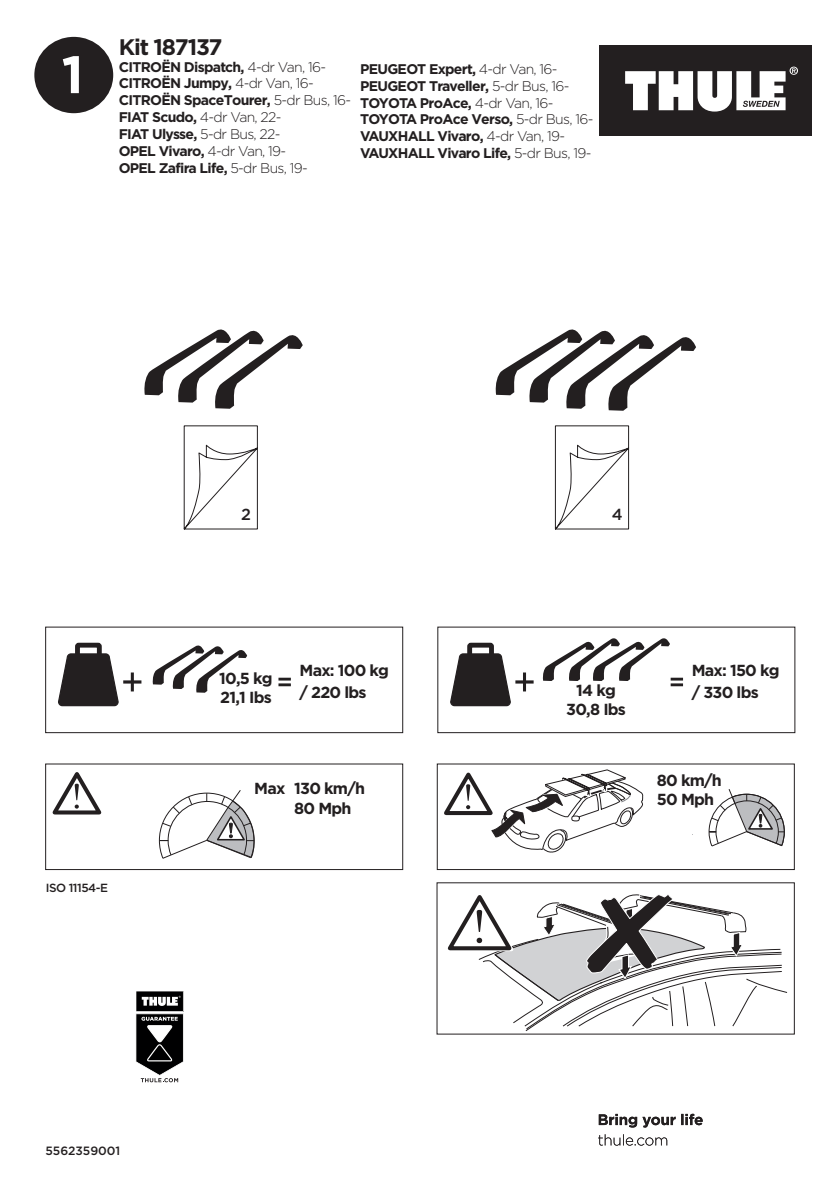
<style>
.page{position:relative;width:840px;height:1191px;background:#fff}
.page>*{position:absolute;margin:0;border:0;box-sizing:border-box;transform-origin:0 0}
.t1{font:700 52.4px "Thule";color:#fff}
.t2{font:700 22.4px "Thule";letter-spacing:-.05em;color:#231f20}
.t3{font:700 16px "Thule";letter-spacing:-.05em;color:#231f20}
.t4{font:500 16px "Thule";color:#231f20}
.t5{font:700 14px "Thule";letter-spacing:-.05em;color:#231f20}
.t6{font:300 14px/16.8px "Thule";letter-spacing:-.05em;color:#231f20}
.t7{font:500 12px "Thule";color:#231f20}
.t8{font:500 11.8px "Thule";letter-spacing:-.04em;color:#231f20}
.s1{font-weight:300}
.s2{font-weight:700}
</style>
<div class="page">
<div style="left:35px;top:38px;width:77px;height:74px;background:#231f20;border-radius:50%"></div>
<div style="left:34px;top:37px;width:79px;height:76px;border:2px solid #231f20;border-radius:50%"></div>
<svg style="left:708px;top:789px;width:76px;height:57px"></svg>
<svg style="left:444px;top:769px;width:198px;height:83px"></svg>
<div style="left:599px;top:45px;width:212px;height:91px;background:#231f20"></div>
<svg style="left:625px;top:67px;width:172px;height:45px"></svg>
<svg style="left:598px;top:1134px;width:68px;height:11px"></svg>
<svg style="left:598px;top:1113px;width:104px;height:14px"></svg>
<svg style="left:136px;top:991px;width:48px;height:91px"></svg>
<svg style="left:495px;top:329px;width:200px;height:82px"></svg>
<svg style="left:183px;top:425px;width:75px;height:105px"></svg>
<svg style="left:554px;top:425px;width:75px;height:105px"></svg>
<svg style="left:144px;top:329px;width:158px;height:80px"></svg>
<svg style="left:52px;top:772px;width:50px;height:43px"></svg>
<svg style="left:159px;top:790px;width:96px;height:69px"></svg>
<div style="left:45px;top:627px;width:358px;height:106px;border:1px solid #231f20"></div>
<div style="left:75px;top:642px;width:27px;height:17px;border:5px solid #231f20"></div>
<svg style="left:58px;top:652px;width:83px;height:55px"></svg>
<svg style="left:278px;top:677px;width:13px;height:9px"></svg>
<svg style="left:152px;top:645px;width:95px;height:47px"></svg>
<div style="left:437px;top:627px;width:357px;height:106px;border:1px solid #231f20"></div>
<div style="left:467px;top:642px;width:26px;height:17px;border:5px solid #231f20"></div>
<svg style="left:450px;top:652px;width:83px;height:55px"></svg>
<svg style="left:542px;top:638px;width:140px;height:48px"></svg>
<svg style="left:447px;top:894px;width:340px;height:137px"></svg>
<p class="t1" style="left:61px;top:43px;width:24px">1</p>
<p class="t2" style="left:119px;top:34px;width:105px">Kit 187137</p>
<p class="t5" style="left:119px;top:58px;width:209px">CITROËN Dispatch, <span class="s1">4-dr Van, 16-</span></p>
<p class="t5" style="left:119px;top:75px;width:196px">CITROËN Jumpy, <span class="s1">4-dr Van, 16-</span></p>
<p class="t5" style="left:119px;top:92px;width:234px">CITROËN SpaceTourer, <span class="s1">5-dr Bus, 16-</span></p>
<p class="t6" style="left:119px;top:108px;width:169px"><span class="s2">FIAT Scudo,</span> 4-dr Van, 22-<br><span class="s2">FIAT Ulysse,</span> 5-dr Bus, 22-<br><span class="s2">OPEL Vivaro,</span> 4-dr Van, 19-</p>
<p class="t5" style="left:119px;top:159px;width:190px">OPEL Zafira Life, <span class="s1">5-dr Bus, 19-</span></p>
<p class="t5" style="left:360px;top:61px;width:199px">PEUGEOT Expert, <span class="s1">4-dr Van, 16-</span></p>
<p class="t5" style="left:360px;top:78px;width:211px">PEUGEOT Traveller, <span class="s1">5-dr Bus, 16-</span></p>
<p class="t5" style="left:360px;top:94px;width:195px">TOYOTA ProAce, <span class="s1">4-dr Van, 16-</span></p>
<p class="t5" style="left:360px;top:111px;width:235px">TOYOTA ProAce Verso, <span class="s1">5-dr Bus, 16-</span></p>
<p class="t5" style="left:360px;top:128px;width:206px">VAUXHALL Vivaro, <span class="s1">4-dr Van, 19-</span></p>
<p class="t5" style="left:360px;top:145px;width:233px">VAUXHALL Vivaro Life, <span class="s1">5-dr Bus, 19-</span></p>
<p class="t8" style="left:46px;top:880px;width:64px">ISO 11154-E</p>
<p class="t4" style="left:241px;top:504px;width:11px">2</p>
<p class="t4" style="left:611px;top:504px;width:12px">4</p>
<p class="t3" style="left:219px;top:669px;width:55px">10,5 kg</p>
<p class="t3" style="left:220px;top:688px;width:53px">21,1 Ibs</p>
<p class="t3" style="left:299px;top:661px;width:91px">Max: 100 kg</p>
<p class="t3" style="left:299px;top:682px;width:68px">/ 220 lbs</p>
<p class="t3" style="left:576px;top:681px;width:41px">14 kg</p>
<p class="t3" style="left:566px;top:700px;width:61px">30,8 Ibs</p>
<p class="t3" style="left:254px;top:779px;width:112px">Max 130 km/h</p>
<p class="t3" style="left:294px;top:798px;width:59px">80 Mph</p>
<p class="t3" style="left:691px;top:661px;width:89px">Max: 150 kg</p>
<p class="t3" style="left:691px;top:682px;width:68px">/ 330 lbs</p>
<p class="t3" style="left:656px;top:771px;width:66px">80 km/h</p>
<p class="t3" style="left:656px;top:790px;width:59px">50 Mph</p>
<p class="t7" style="left:45px;top:1143px;width:76px">5562359001</p>
</div>
